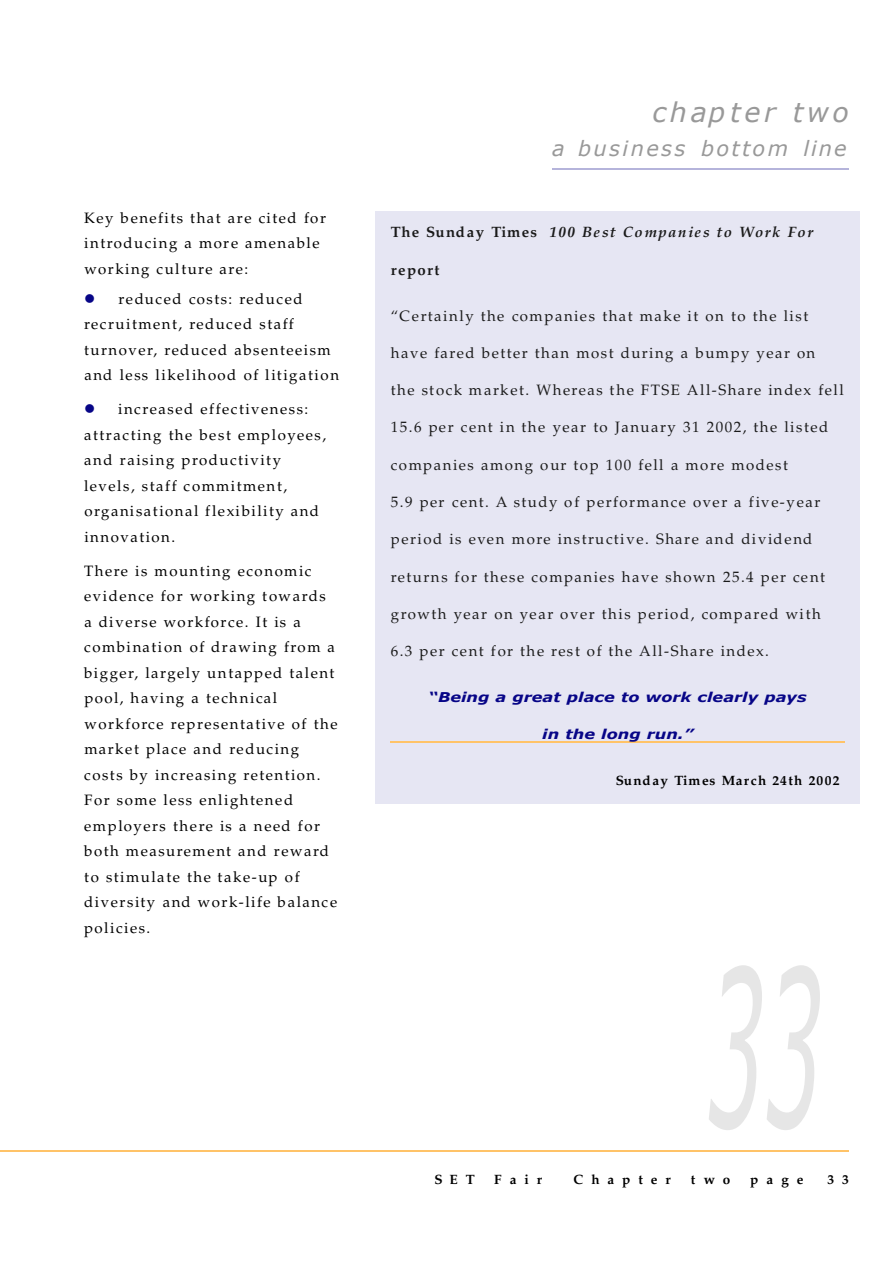
<style>
.page{position:relative;width:893px;height:1263px;background:#fff}
.page>*{position:absolute;margin:0;border:0;box-sizing:border-box;transform-origin:0 0}
.t1{font:italic 217.8px "Verdana";color:#e6e6e6;scale:.42 1}
.t2{font:italic 27px "Verdana";letter-spacing:.125em;color:#999}
.t3{font:italic 21px "Verdana";letter-spacing:.11em;color:#999}
.t4{font:15px/25.5px "Palatino";letter-spacing:.1em;color:#000}
.t5{font:15px "Palatino";letter-spacing:.1em;color:#1a1a1a}
.t6{font:italic 700 15px "Palatino";letter-spacing:.1em;color:#1a1a1a}
.t7{font:700 15px "Palatino";color:#1a1a1a}
.t8{font:italic 700 13.5px "Verdana";color:#070587;scale:1.2 1}
.t9{font:700 13.5px "Palatino";letter-spacing:.11em;color:#000}
.t10{font:700 13.5px "Palatino";letter-spacing:.61em;color:#000}
.s1{color:#070587}
.s2{font-style:normal}
</style>
<div class="page">
<hr style="left:552px;top:168px;width:296px;height:2px;background:#b5b4db">
<hr style="left:0;top:1150px;width:848px;height:2px;background:#ffc368">
<div style="left:375px;top:212px;width:484px;height:592px;background:#e6e6f3"></div>
<hr style="left:390px;top:742px;width:454px;height:1px;background:#ffc368">
<p class="t4" style="left:84px;top:207px;width:244px">Key benefits that are cited for i n t roducing a more amenable working culture are :</p>
<p class="t4" style="left:84px;top:288px;width:256px"><span class="s1">●</span> reduced costs: re d u c e d<br>re c ruitment, reduced staff<br>t u r n o v e r, reduced absenteeism and less likelihood of litigation</p>
<p class="t4" style="left:84px;top:398px;width:243px"><span class="s1">●</span> i n c reased eff e c t i v e n e s s : attracting the best employees, and raising pro d u c t i v i t y<br>l e v e l s , s t a ff commitment,<br>o rganisational flexibility and i n n o v a t i o n .</p>
<p class="t4" style="left:84px;top:559px;width:255px">T h e re is mounting economic evidence for working toward s<br>a diverse workforce. It is a combination of drawing from a b i g g e r, largely untapped talent pool, having a technical<br>w o r k f o rce re p resentative of the market place and re d u c i n g costs by increasing re t e n t i o n .<br>For some less enlightened employers there is a need for both measurement and re w a rd to stimulate the take-up of diversity and work-life balance p o l i c i e s .</p>
<h2 class="t2" style="left:652px;top:95px;width:198px">chapter two</h2>
<h3 class="t3" style="left:552px;top:135px;width:296px">a business bottom line</h3>
<p class="t6" style="left:391px;top:226px;width:424px"><span class="s2">The Sunday Times</span> 100 Best Companies to Work For</p>
<p class="t7" style="left:391px;top:264px;width:50px">r e p o r t</p>
<p class="t5" style="left:391px;top:310px;width:419px">“Certainly the companies that make it on to the list</p>
<p class="t5" style="left:391px;top:347px;width:426px">have fared better than most during a bumpy year on</p>
<p class="t5" style="left:391px;top:384px;width:454px">the stock market. Whereas the FTSE A l l - S h a re index fell</p>
<p class="t5" style="left:391px;top:421px;width:439px">15.6 per cent in the year to January 31 2002, the listed</p>
<p class="t5" style="left:390px;top:459px;width:399px">companies among our top 100 fell a more modest</p>
<p class="t5" style="left:391px;top:496px;width:431px">5 . 9 per cent. A study of performance over a five-year</p>
<p class="t5" style="left:391px;top:533px;width:423px">period is even more instructive. Share and dividend</p>
<p class="t5" style="left:391px;top:571px;width:436px">returns for these companies have shown 25.4 per cent</p>
<p class="t5" style="left:391px;top:608px;width:431px">g rowth year on year over this period, compared with</p>
<p class="t5" style="left:390px;top:645px;width:379px">6.3 per cent for the rest of the A l l - S h a re index.</p>
<p class="t8" style="left:428px;top:688px;width:317px">“Being a great place to work clearly pays</p>
<p class="t8" style="left:542px;top:726px;width:127px">in the long run.”</p>
<p class="t9" style="left:615px;top:775px;width:225px">Sunday Times March 24th 2002</p>
<h1 class="t1" style="left:706px;top:909px;width:277px">33</h1>
<p class="t9" style="left:434px;top:1174px;width:41px">SET</p>
<p class="t9" style="left:494px;top:1174px;width:49px">Fair</p>
<p class="t10" style="left:573px;top:1174px;width:99px">Chapter</p>
<p class="t9" style="left:690px;top:1174px;width:41px">two</p>
<p class="t9" style="left:750px;top:1174px;width:55px">page</p>
<p class="t9" style="left:827px;top:1174px;width:23px">3 3</p>
</div>
